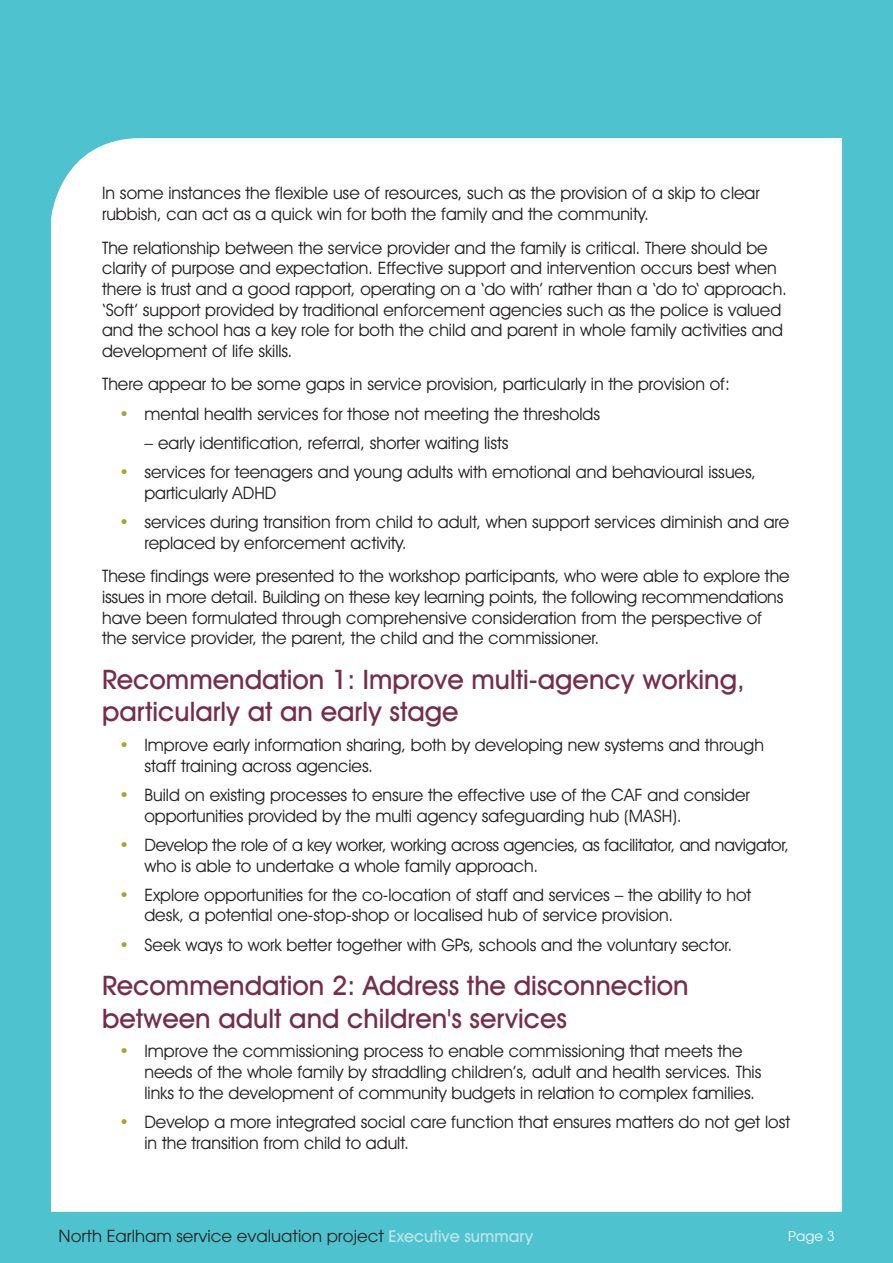
<style>
.page{position:relative;width:893px;height:1263px;background:#fff}
.page>*{position:absolute;margin:0;border:0;box-sizing:border-box;transform-origin:0 0}
.t1{font:500 27px/32.4px "Avant Garde IT Cby BT";color:#762d4c}
.t2{font:17.25px/20.7px "Avant Garde IT Cby BT";color:#231f20}
.t3{font:16.5px "Avant Garde";color:#231f20}
.t4{font:13.5px "Avant Garde";color:#fff}
.s1{color:#a9a234}
.s2{font-family:"Avant Garde IT Cby BT";font-weight:500;color:#bce4ea}
</style>
<div class="page">
<div style="left:0;top:0;width:892px;height:1263px;background:#4ec3cf"></div>
<div style="left:51px;top:138px;width:791px;height:1074px;background:#fff"></div>
<p class="t2" style="left:102px;top:185px;width:659px">In some instances the flexible use of resources, such as the provision of a skip to clear rubbish, can act as a quick win for both the family and the community.</p>
<p class="t2" style="left:102px;top:239px;width:686px">The relationship between the service provider and the family is critical. There should be clarity of purpose and expectation. Effective support and intervention occurs best when there is trust and a good rapport, operating on a ‘do with’ rather than a ‘do to‘ approach. ‘Soft’ support provided by traditional enforcement agencies such as the police is valued and the school has a key role for both the child and parent in whole family activities and development of life skills.</p>
<p class="t2" style="left:102px;top:376px;width:629px">There appear to be some gaps in service provision, particularly in the provision of:</p>
<p class="t2" style="left:119px;top:405px;width:483px"><span class="s1">•</span> mental health services for those not meeting the thresholds</p>
<p class="t2" style="left:145px;top:434px;width:365px">– early identification, referral, shorter waiting lists</p>
<p class="t2" style="left:144px;top:463px;width:613px;text-indent:-25px"><span class="s1">•</span> services for teenagers and young adults with emotional and behavioural issues, particularly ADHD</p>
<p class="t2" style="left:144px;top:513px;width:646px;text-indent:-25px"><span class="s1">•</span> services during transition from child to adult, when support services diminish and are replaced by enforcement activity.</p>
<p class="t2" style="left:102px;top:567px;width:689px">These findings were presented to the workshop participants, who were able to explore the issues in more detail. Building on these key learning points, the following recommendations have been formulated through comprehensive consideration from the perspective of the service provider, the parent, the child and the commissioner.</p>
<h1 class="t1" style="left:102px;top:666px;width:644px">Recommendation 1: Improve multi-agency working, particularly at an early stage</h1>
<p class="t2" style="left:144px;top:736px;width:621px;text-indent:-25px"><span class="s1">•</span> Improve early information sharing, both by developing new systems and through staff training across agencies.</p>
<p class="t2" style="left:144px;top:786px;width:607px;text-indent:-25px"><span class="s1">•</span> Build on existing processes to ensure the effective use of the CAF and consider opportunities provided by the multi agency safeguarding hub (MASH).</p>
<p class="t2" style="left:144px;top:836px;width:646px;text-indent:-25px"><span class="s1">•</span> Develop the role of a key worker, working across agencies, as facilitator, and navigator, who is able to undertake a whole family approach.</p>
<p class="t2" style="left:144px;top:886px;width:608px;text-indent:-25px"><span class="s1">•</span> Explore opportunities for the co-location of staff and services – the ability to hot desk, a potential one-stop-shop or localised hub of service provision.</p>
<p class="t2" style="left:119px;top:936px;width:615px"><span class="s1">•</span> Seek ways to work better together with GPs, schools and the voluntary sector.</p>
<h1 class="t1" style="left:102px;top:972px;width:588px">Recommendation 2: Address the disconnection between adult and children's services</h1>
<p class="t2" style="left:144px;top:1043px;width:618px;text-indent:-25px"><span class="s1">•</span> Improve the commissioning process to enable commissioning that meets the needs of the whole family by straddling children’s, adult and health services. This links to the development of community budgets in relation to complex families.</p>
<p class="t2" style="left:144px;top:1113px;width:647px;text-indent:-25px"><span class="s1">•</span> Develop a more integrated social care function that ensures matters do not get lost in the transition from child to adult.</p>
<p class="t3" style="left:59px;top:1230px;width:476px">North Earlham service evaluation project <span class="s2">Executive summary</span></p>
<p class="t4" style="left:788px;top:1231px;width:48px">Page 3</p>
</div>
